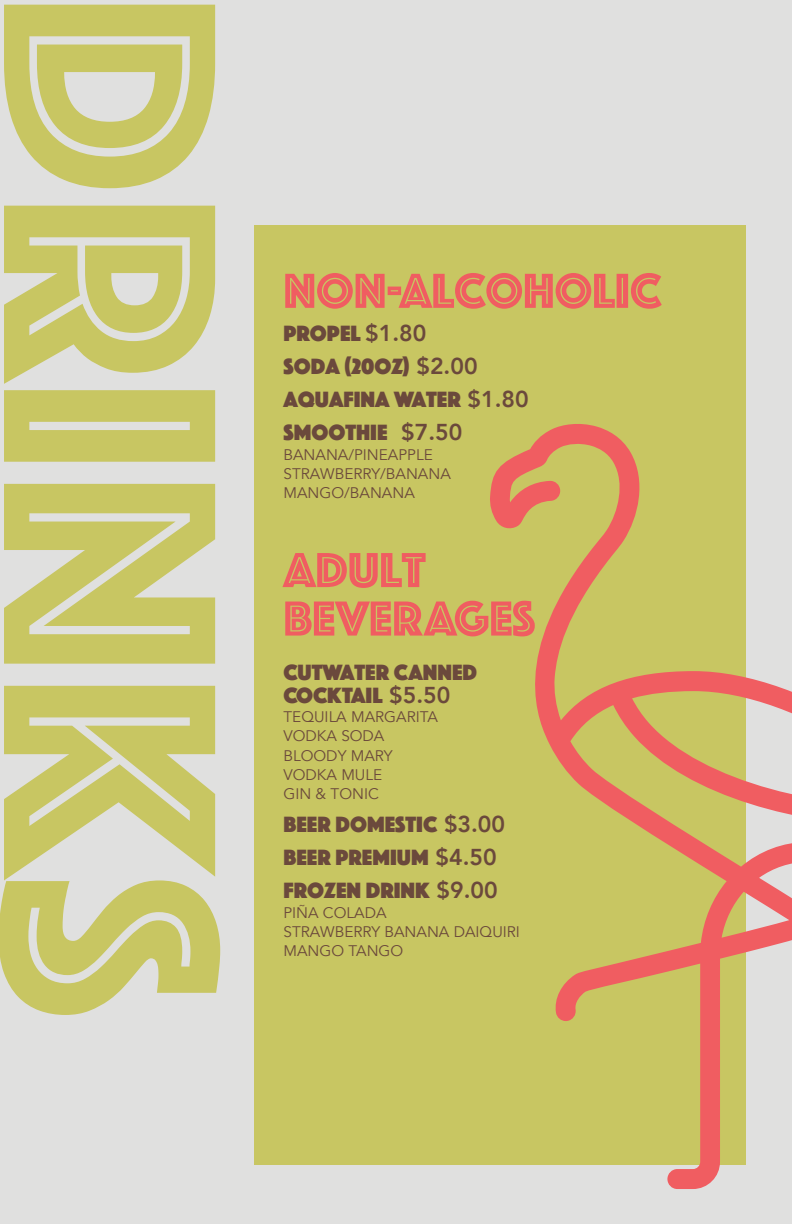
<style>
.page{position:relative;width:792px;height:1224px;background:#e0e0df}
.page>*{position:absolute;margin:0;border:0;box-sizing:border-box;transform-origin:0 0}
.t1{font:51px/48.5px "Phosphate Inline";color:#f05d61}
.t2{font:23px/33.2px "Phosphate Solid";color:#6b493c}
.t3{font:15.3px/19.1px "Avenir";color:#6b493c}
.s1{font-family:"Avenir";font-weight:800}
</style>
<div class="page">
<svg style="left:4px;top:5px;width:211px;height:183px"></svg>
<svg style="left:4px;top:206px;width:211px;height:178px"></svg>
<svg style="left:4px;top:390px;width:211px;height:72px;background:#cac86d"></svg>
<svg style="left:4px;top:484px;width:211px;height:180px"></svg>
<svg style="left:4px;top:686px;width:211px;height:194px;fill:#c8c662"></svg>
<svg style="left:0;top:880px;width:220px;height:135px"></svg>
<div style="left:254px;top:226px;width:491px;height:939px;background:#c8c662"></div>
<svg style="left:490px;top:421px;width:302px;height:768px"></svg>
<h1 class="t1" style="left:284px;top:264px;width:379px">NON-ALCOHOLIC</h1>
<h2 class="t2" style="left:284px;top:316px;width:247px">PROPEL <span class="s1">$1.80<br></span>SODA (20OZ) <span class="s1">$2.00<br></span>AQUAFINA WATER <span class="s1">$1.80<br></span>SMOOTHIE <span class="s1">$7.50</span></h2>
<p class="t3" style="left:284px;top:445px;width:169px">BANANA/PINEAPPLE<br>STRAWBERRY/BANANA<br>MANGO/BANANA</p>
<h1 class="t1" style="left:284px;top:543px;width:253px">ADULT<br>BEVERAGES</h1>
<h2 class="t2" style="left:284px;top:660px;width:195px;line-height:23px">CUTWATER CANNED<br>COCKTAIL <span class="s1">$5.50</span></h2>
<p class="t3" style="left:284px;top:708px;width:156px">TEQUILA MARGARITA<br>VODKA SODA<br>BLOODY MARY<br>VODKA MULE<br>GIN &amp; TONIC</p>
<h2 class="t2" style="left:284px;top:807px;width:223px">BEER DOMESTIC <span class="s1">$3.00<br></span>BEER PREMIUM <span class="s1">$4.50<br></span>FROZEN DRINK <span class="s1">$9.00</span></h2>
<p class="t3" style="left:284px;top:903px;width:238px">PIÑA COLADA<br>STRAWBERRY BANANA DAIQUIRI<br>MANGO TANGO</p>
</div>
